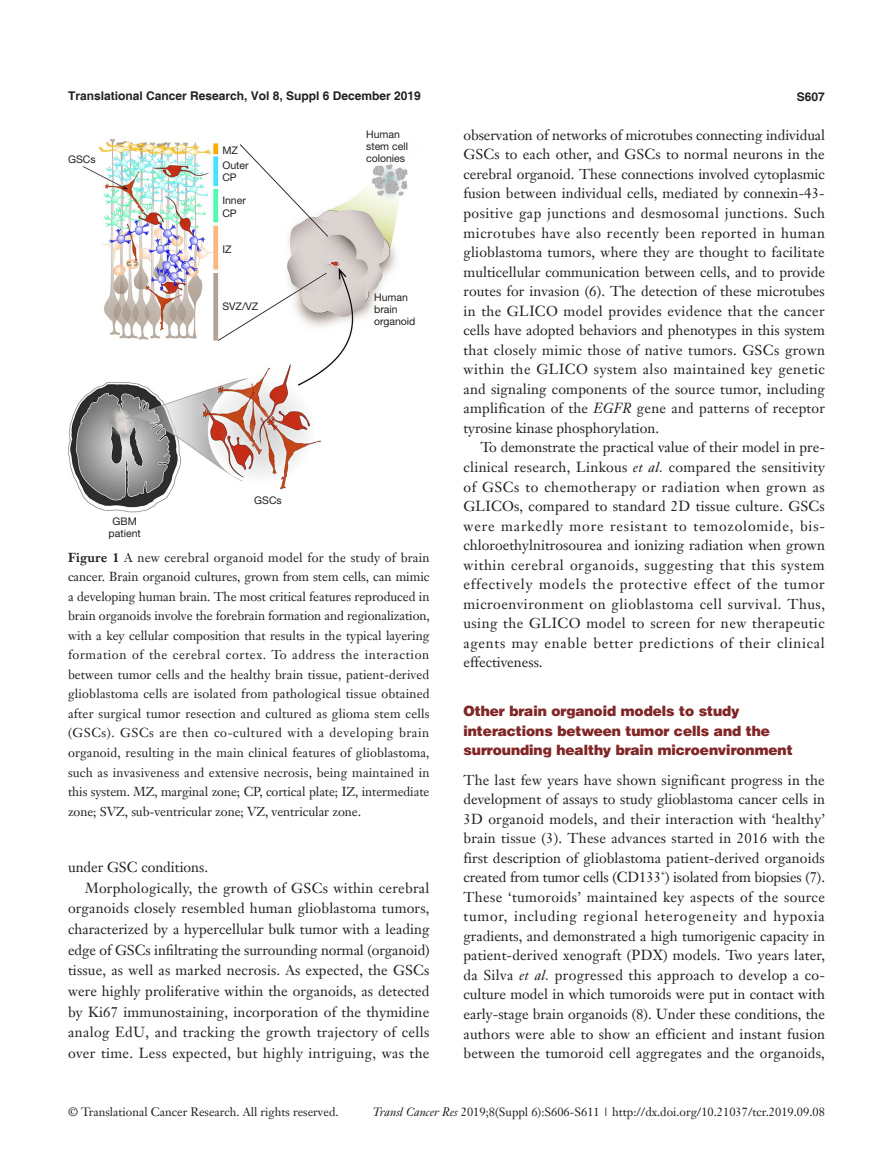
<style>
.page{position:relative;width:893px;height:1170px;background:#fff}
.page>*{position:absolute;margin:0;border:0;box-sizing:border-box;transform-origin:0 0}
.t1{font:14.25px/19.5px "Janson Text LT";letter-spacing:.015em;color:#231f20;text-align:justify}
.一级标题-6_5{font:900 14.25px/19.5px "Helvetica";color:#812627}
.t2{font:12.75px/19.5px "Janson Text LT";letter-spacing:-.005em;color:#231f20;text-align:justify}
.t3{font:12px "Janson Text LT";color:#231f20}
.t4{font:700 12px "Helvetica";color:#231f20}
.t5{font:10.5px/12px "Helvetica Neue LT Pro";color:#231f20;text-align:center}
.t6{font:8.25px "Janson Text LT";color:#231f20}
.s1{font-weight:700}
.s2{font-style:italic}
</style>
<div class="page">
<img style="left:68px;top:139px;width:340px;height:374px">
<p class="t4" style="left:68px;top:88px;width:354px">Translational Cancer Research, Vol 8, Suppl 6 December 2019</p>
<p class="t4" style="left:797px;top:89px;width:29px">S607</p>
<p class="t5" style="left:68px;top:153px;width:29px">GSCs</p>
<p class="t5" style="left:109px;top:514px;width:34px">GBM patient</p>
<p class="t5" style="left:222px;top:144px;width:17px">MZ</p>
<p class="t5" style="left:222px;top:159px;width:28px">Outer</p>
<p class="t5" style="left:222px;top:171px;width:16px">CP</p>
<p class="t5" style="left:222px;top:194px;width:25px">Inner</p>
<p class="t5" style="left:222px;top:206px;width:16px">CP</p>
<p class="t5" style="left:222px;top:242px;width:11px">IZ</p>
<p class="t5" style="left:222px;top:300px;width:37px">SVZ/VZ</p>
<p class="t5" style="left:254px;top:494px;width:29px">GSCs</p>
<p class="t5" style="left:366px;top:128px;width:35px">Human</p>
<p class="t5" style="left:366px;top:140px;width:44px">stem cell</p>
<p class="t5" style="left:366px;top:152px;width:41px">colonies</p>
<p class="t5" style="left:374px;top:291px;width:35px">Human</p>
<p class="t5" style="left:374px;top:303px;width:25px">brain</p>
<p class="t5" style="left:374px;top:315px;width:43px">organoid</p>
<p class="t2" style="left:68px;top:547px;width:363px"><span class="s1">Figure 1</span> A new cerebral organoid model for the study of brain cancer. Brain organoid cultures, grown from stem cells, can mimic a developing human brain. The most critical features reproduced in brain organoids involve the forebrain formation and regionalization, with a key cellular composition that results in the typical layering formation of the cerebral cortex. To address the interaction between tumor cells and the healthy brain tissue, patient-derived glioblastoma cells are isolated from pathological tissue obtained after surgical tumor resection and cultured as glioma stem cells (GSCs). GSCs are then co-cultured with a developing brain organoid, resulting in the main clinical features of glioblastoma, such as invasiveness and extensive necrosis, being maintained in this system. MZ, marginal zone; CP, cortical plate; IZ, intermediate zone; SVZ, sub-ventricular zone; VZ, ventricular zone.</p>
<p class="t1" style="left:68px;top:857px;width:142px">under GSC conditions.</p>
<p class="t1" style="left:68px;top:877px;width:363px;line-height:20.7px;text-indent:17px">Morphologically, the growth of GSCs within cerebral organoids closely resembled human glioblastoma tumors, characterized by a hypercellular bulk tumor with a leading edge of GSCs infiltrating the surrounding normal (organoid) tissue, as well as marked necrosis. As expected, the GSCs were highly proliferative within the organoids, as detected by Ki67 immunostaining, incorporation of the thymidine analog EdU, and tracking the growth trajectory of cells over time. Less expected, but highly intriguing, was the</p>
<p class="t1" style="left:463px;top:125px;width:363px">observation of networks of microtubes connecting individual GSCs to each other, and GSCs to normal neurons in the cerebral organoid. These connections involved cytoplasmic fusion between individual cells, mediated by connexin-43- positive gap junctions and desmosomal junctions. Such microtubes have also recently been reported in human glioblastoma tumors, where they are thought to facilitate multicellular communication between cells, and to provide routes for invasion (6). The detection of these microtubes in the GLICO model provides evidence that the cancer cells have adopted behaviors and phenotypes in this system that closely mimic those of native tumors. GSCs grown within the GLICO system also maintained key genetic and signaling components of the source tumor, including amplification of the <span class="s2">EGFR</span> gene and patterns of receptor tyrosine kinase phosphorylation.</p>
<p class="t1" style="left:463px;top:437px;width:363px;text-indent:17px">To demonstrate the practical value of their model in pre&shy;clinical research, Linkous <span class="s2">et al.</span> compared the sensitivity of GSCs to chemotherapy or radiation when grown as GLICOs, compared to standard 2D tissue culture. GSCs were markedly more resistant to temozolomide, bis&shy;chloroethylnitrosourea and ionizing radiation when grown within cerebral organoids, suggesting that this system effectively models the protective effect of the tumor microenvironment on glioblastoma cell survival. Thus, using the GLICO model to screen for new therapeutic agents may enable better predictions of their clinical effectiveness.</p>
<p class="一级标题-6_5" style="left:463px;top:701px;width:331px">Other brain organoid models to study interactions between tumor cells and the surrounding healthy brain microenvironment</p>
<p class="t1" style="left:463px;top:769px;width:363px">The last few years have shown significant progress in the development of assays to study glioblastoma cancer cells in 3D organoid models, and their interaction with ‘healthy’ brain tissue (3). These advances started in 2016 with the first description of glioblastoma patient-derived organoids created from tumor cells (CD133 ) isolated from biopsies (7).</p>
<p class="t6" style="left:661px;top:867px;width:6px">+</p>
<p class="t1" style="left:463px;top:886px;width:363px">These ‘tumoroids’ maintained key aspects of the source tumor, including regional heterogeneity and hypoxia gradients, and demonstrated a high tumorigenic capacity in patient-derived xenograft (PDX) models. Two years later, da Silva <span class="s2">et al.</span> progressed this approach to develop a co&shy;culture model in which tumoroids were put in contact with early-stage brain organoids (8). Under these conditions, the authors were able to show an efficient and instant fusion between the tumoroid cell aggregates and the organoids,</p>
<p class="t3" style="left:68px;top:1104px;width:272px">© Translational Cancer Research. All rights reserved.</p>
<p class="t3" style="left:373px;top:1104px;width:453px"><span class="s2">Transl Cancer Res</span> 2019;8(Suppl 6):S606-S611 | http://dx.doi.org/10.21037/tcr.2019.09.08</p>
</div>
